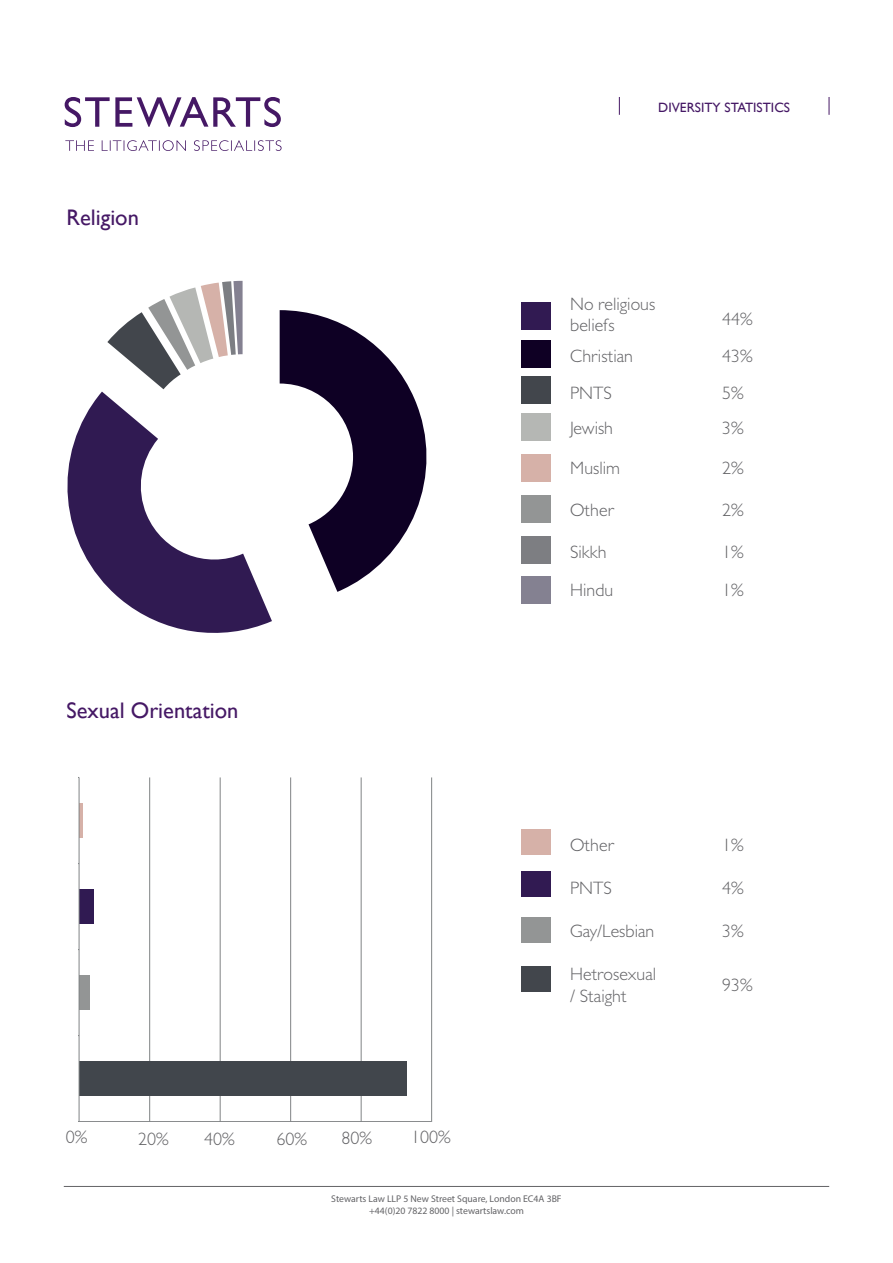
<style>
.page{position:relative;width:893px;height:1263px;background:#fff}
.page>*{position:absolute;margin:0;border:0;box-sizing:border-box;transform-origin:0 0}
.t1{font:22.5px "Gill Sans";color:#451865}
.t2{font:300 18px/21.6px "Gill Sans MT Std";color:#636366}
.t3{font:13.5px "Gill Sans";color:#451865}
.t4{font:9.75px/12px "Myriad Pro";color:#636366;text-align:center}
</style>
<div class="page">
<hr style="left:64px;top:1186px;width:765px;height:1px;background:#636366">
<svg style="left:65px;top:140px;width:217px;height:11px"></svg>
<svg style="left:65px;top:97px;width:216px;height:30px"></svg>
<svg style="left:619px;top:97px;width:1px;height:18px"></svg>
<svg style="left:829px;top:97px;width:1px;height:18px"></svg>
<svg style="left:280px;top:310px;width:147px;height:282px;fill:#0e0024"></svg>
<svg style="left:67px;top:392px;width:205px;height:241px"></svg>
<svg style="left:107px;top:281px;width:136px;height:108px"></svg>
<div style="left:521px;top:302px;width:30px;height:27px;background:#311a52"></div>
<div style="left:521px;top:377px;width:30px;height:27px;background:#42464c"></div>
<div style="left:521px;top:495px;width:30px;height:27px;background:#939595"></div>
<div style="left:521px;top:340px;width:30px;height:28px;background:#0f0024"></div>
<div style="left:521px;top:413px;width:30px;height:27px;background:#b5b7b4"></div>
<div style="left:521px;top:454px;width:30px;height:27px;background:#d6b1a8"></div>
<div style="left:521px;top:536px;width:30px;height:28px;background:#7d7e82"></div>
<div style="left:521px;top:577px;width:30px;height:27px;background:#848191"></div>
<div style="left:521px;top:829px;width:30px;height:26px;background:#d6b1a8"></div>
<div style="left:521px;top:917px;width:30px;height:25px;background:#939595"></div>
<div style="left:521px;top:871px;width:30px;height:26px;background:#311a52"></div>
<div style="left:521px;top:966px;width:30px;height:26px;background:#42464c"></div>
<hr style="left:431px;top:777px;width:1px;height:344px;background:#7f8284">
<hr style="left:361px;top:777px;width:1px;height:344px;background:#7f8284">
<hr style="left:290px;top:777px;width:1px;height:344px;background:#7f8284">
<hr style="left:220px;top:777px;width:1px;height:344px;background:#7f8284">
<hr style="left:149px;top:777px;width:1px;height:344px;background:#7f8284">
<div style="left:79px;top:1061px;width:328px;height:35px;background:#41464c"></div>
<div style="left:79px;top:975px;width:11px;height:35px;background:#939595"></div>
<div style="left:79px;top:889px;width:14px;height:35px;background:#301a52"></div>
<hr style="left:79px;top:803px;width:4px;height:35px;background:#d6b1a8">
<hr style="left:79px;top:1121px;width:353px;height:1px;background:#7f8284">
<hr style="left:79px;top:777px;width:1px;height:344px;background:#7f8284">
<p class="t1" style="left:67px;top:205px;width:74px">Religion</p>
<p class="t1" style="left:67px;top:697px;width:173px">Sexual Orientation</p>
<p class="t3" style="left:658px;top:99px;width:133px">DIVERSITY STATISTICS</p>
<p class="t2" style="left:570px;top:293px;width:87px">No religious beliefs</p>
<p class="t2" style="left:570px;top:345px;width:64px">Christian</p>
<p class="t2" style="left:570px;top:382px;width:43px">PNTS</p>
<p class="t2" style="left:570px;top:417px;width:44px">Jewish</p>
<p class="t2" style="left:570px;top:457px;width:51px">Muslim</p>
<p class="t2" style="left:570px;top:499px;width:46px">Other</p>
<p class="t2" style="left:570px;top:541px;width:38px">Sikkh</p>
<p class="t2" style="left:570px;top:579px;width:45px">Hindu</p>
<p class="t2" style="left:722px;top:308px;width:32px">44%</p>
<p class="t2" style="left:722px;top:345px;width:32px">43%</p>
<p class="t2" style="left:722px;top:381px;width:23px">5%</p>
<p class="t2" style="left:722px;top:417px;width:23px">3%</p>
<p class="t2" style="left:722px;top:457px;width:23px">2%</p>
<p class="t2" style="left:722px;top:499px;width:23px">2%</p>
<p class="t2" style="left:722px;top:541px;width:23px">1%</p>
<p class="t2" style="left:722px;top:579px;width:23px">1%</p>
<p class="t2" style="left:570px;top:833px;width:46px">Other</p>
<p class="t2" style="left:570px;top:876px;width:43px">PNTS</p>
<p class="t2" style="left:570px;top:920px;width:86px">Gay/Lesbian</p>
<p class="t2" style="left:570px;top:963px;width:88px">Hetrosexual</p>
<p class="t2" style="left:570px;top:984px;width:58px">/ Staight</p>
<p class="t2" style="left:722px;top:833px;width:23px">1%</p>
<p class="t2" style="left:722px;top:876px;width:23px">4%</p>
<p class="t2" style="left:722px;top:920px;width:23px">3%</p>
<p class="t2" style="left:722px;top:974px;width:32px">93%</p>
<p class="t2" style="left:66px;top:1126px;width:23px">0%</p>
<p class="t2" style="left:138px;top:1128px;width:32px">20%</p>
<p class="t2" style="left:204px;top:1128px;width:32px">40%</p>
<p class="t2" style="left:276px;top:1128px;width:32px">60%</p>
<p class="t2" style="left:342px;top:1127px;width:32px">80%</p>
<p class="t2" style="left:411px;top:1126px;width:41px">100%</p>
<p class="t4" style="left:331px;top:1193px;width:232px">Stewarts Law LLP 5 New Street Square, London EC4A 3BF +44(0)20 7822 8000 | stewartslaw.com</p>
</div>
